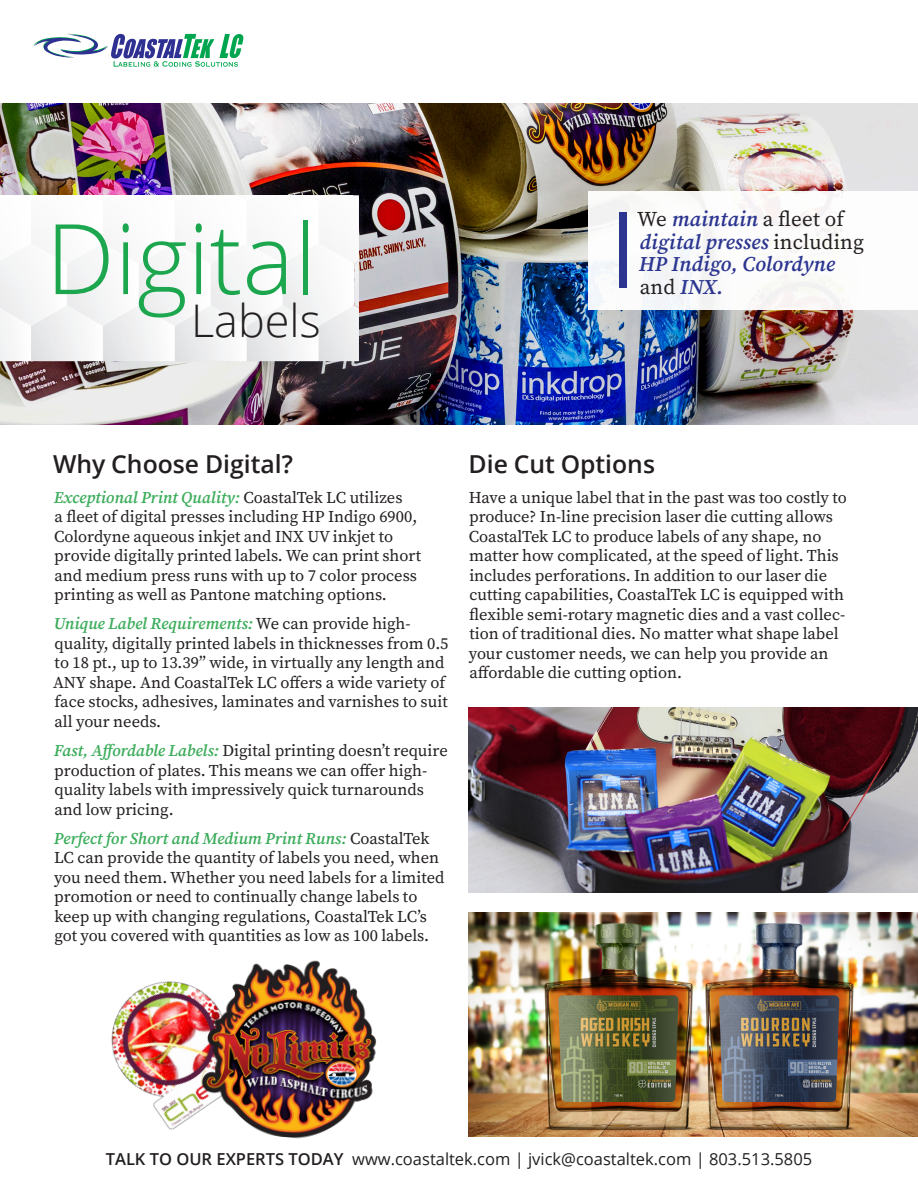
<style>
.page{position:relative;width:918px;height:1188px;background:#fff}
.page>*{position:absolute;margin:0;border:0;box-sizing:border-box;transform-origin:0 0}
.t1{font:300 97.5px "Open Sans";color:#1ca74f}
.t2{font:300 45px "Open Sans";color:#231f20}
.t3{font:600 24.75px "Open Sans";color:#231f20}
.t4{font:italic 600 21px/22.5px "Source Serif Pro";letter-spacing:.01em;color:#2c3590}
.t5{font:16.5px/19.5px "Source Serif Pro";color:#231f20}
.t6{font:16.5px "Open Sans";color:#231f20}
.s1{font-weight:400;font-style:normal;color:#231f20}
.s2{font-weight:600;font-style:italic;color:#3dad5c}
.s3{font-weight:600}
</style>
<div class="page">
<img style="left:469px;top:707px;width:449px;height:185px">
<img style="left:111px;top:981px;width:87px;height:149px">
<img style="left:198px;top:960px;width:179px;height:179px">
<img style="left:0;top:104px;width:918px;height:320px">
<img style="left:469px;top:912px;width:449px;height:224px">
<img style="left:0;top:326px;width:31px;height:35px">
<img style="left:31px;top:308px;width:328px;height:53px">
<img style="left:0;top:261px;width:354px;height:65px">
<img style="left:354px;top:264px;width:5px;height:44px">
<img style="left:0;top:195px;width:31px;height:66px">
<img style="left:31px;top:195px;width:328px;height:69px">
<img style="left:20px;top:195px;width:22px;height:6px">
<img style="left:92px;top:195px;width:22px;height:6px">
<img style="left:164px;top:195px;width:21px;height:6px">
<img style="left:236px;top:195px;width:21px;height:6px">
<img style="left:308px;top:195px;width:21px;height:6px">
<svg style="left:354px;top:195px;width:5px;height:6px"></svg>
<div style="left:588px;top:191px;width:330px;height:118px;background:#fff"></div>
<div style="left:619px;top:212px;width:7px;height:76px;background:#2c3590"></div>
<svg style="left:33px;top:34px;width:210px;height:33px"></svg>
<h1 class="t1" style="left:46px;top:192px;width:272px">Digital</h1>
<h2 class="t2" style="left:191px;top:290px;width:131px">Labels</h2>
<p class="t4" style="left:637px;top:208px;width:228px"><span class="s1">We</span> maintain <span class="s1">a fleet of </span>digital presses <span class="s1">including<br></span>HP Indigo, Colordyne <span class="s1">and</span> INX.</p>
<h3 class="t3" style="left:53px;top:447px;width:241px">Why Choose Digital?</h3>
<p class="t5" style="left:54px;top:487px;width:369px"><span class="s2">Exceptional Print Quality:</span> CoastalTek LC utilizes<br>a fleet of digital presses including HP Indigo 6900, Colordyne aqueous inkjet and INX UV inkjet to provide digitally printed labels. We can print short and medium press runs with up to 7 color process printing as well as Pantone matching options.</p>
<p class="t5" style="left:53px;top:614px;width:397px"><span class="s2">Unique Label Requirements:</span> We can provide high&shy;quality, digitally printed labels in thicknesses from 0.5 to 18 pt., up to 13.39” wide, in virtually any length and ANY shape. And CoastalTek LC offers a wide variety of face stocks, adhesives, laminates and varnishes to suit all your needs.</p>
<p class="t5" style="left:54px;top:741px;width:396px"><span class="s2">Fast, Affordable Labels:</span> Digital printing doesn’t require production of plates. This means we can offer high&shy;quality labels with impressively quick turnarounds and low pricing.</p>
<p class="t5" style="left:54px;top:829px;width:392px"><span class="s2">Perfect for Short and Medium Print Runs:</span> CoastalTek LC can provide the quantity of labels you need, when you need them. Whether you need labels for a limited promotion or need to continually change labels to keep up with changing regulations, CoastalTek LC’s got you covered with quantities as low as 100 labels.</p>
<h3 class="t3" style="left:469px;top:447px;width:188px">Die Cut Options</h3>
<p class="t5" style="left:469px;top:487px;width:379px">Have a unique label that in the past was too costly to produce? In-line precision laser die cutting allows CoastalTek LC to produce labels of any shape, no matter how complicated, at the speed of light. This includes perforations. In addition to our laser die cutting capabilities, CoastalTek LC is equipped with flexible semi-rotary magnetic dies and a vast collec&shy;tion of traditional dies. No matter what shape label your customer needs, we can help you provide an affordable die cutting option.</p>
<p class="t6" style="left:106px;top:1147px;width:708px"><span class="s3">TALK TO OUR EXPERTS TODAY</span> www.coastaltek.com | jvick@coastaltek.com | 803.513.5805</p>
</div>
